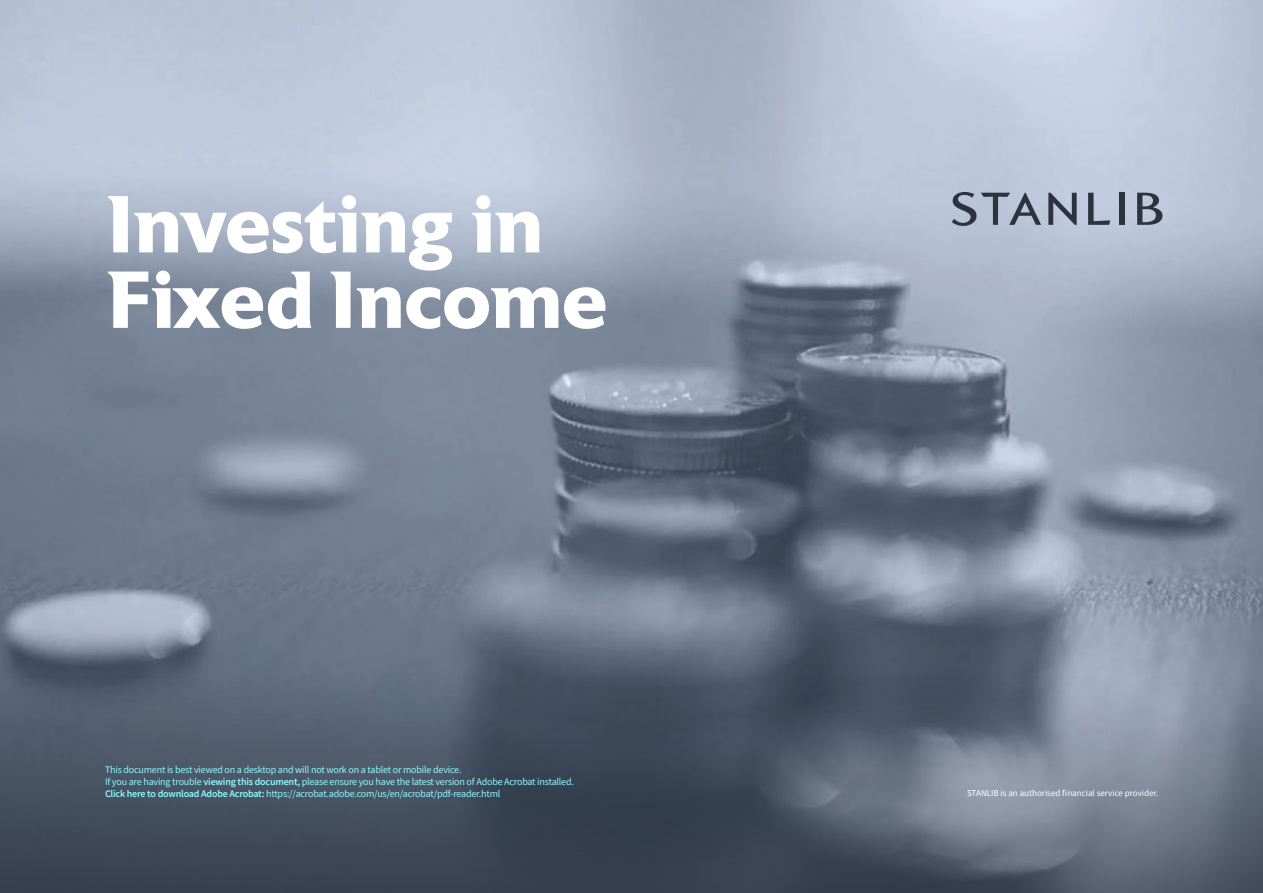
<style>
.page{position:relative;width:1263px;height:893px;background:#fff}
.page>*{position:absolute;margin:0;border:0;box-sizing:border-box;transform-origin:0 0}
.t1{font:700 80.55px/75.4px "Astoria";color:#fff}
.t2{font:10.05px/12px "Source Sans Pro";letter-spacing:-.02em;color:#8ffaff}
.t3{font:9px "Source Sans Pro";color:#fff}
.s1{font-weight:600}
</style>
<div class="page">
<img style="left:0;top:0;width:1263px;height:676px">
<svg style="left:0;top:676px;width:1263px;height:217px;background:#515c6c"></svg>
<svg style="left:1137px;top:193px;width:25px;height:32px"></svg>
<svg style="left:1088px;top:193px;width:22px;height:32px"></svg>
<svg style="left:1048px;top:193px;width:29px;height:32px"></svg>
<div style="left:1120px;top:193px;width:5px;height:32px;background:#2b3341"></div>
<svg style="left:952px;top:192px;width:89px;height:34px;background:#8f99a9"></svg>
<h1 class="t1" style="left:107px;top:187px;width:502px">Investing in<br>Fixed Income</h1>
<p class="t2" style="left:105px;top:763px;width:470px">This document is best viewed on a desktop and will not work on a tablet or mobile device.<br>If you are having trouble <span class="s1">viewing this document,</span> please ensure you have the latest version of Adobe Acrobat installed.<br><span class="s1">Click here to download Adobe Acrobat:</span> https://acrobat.adobe.com/us/en/acrobat/pdf-reader.html</p>
<p class="t3" style="left:967px;top:787px;width:193px">STANLIB is an authorised financial service provider.</p>
</div>
